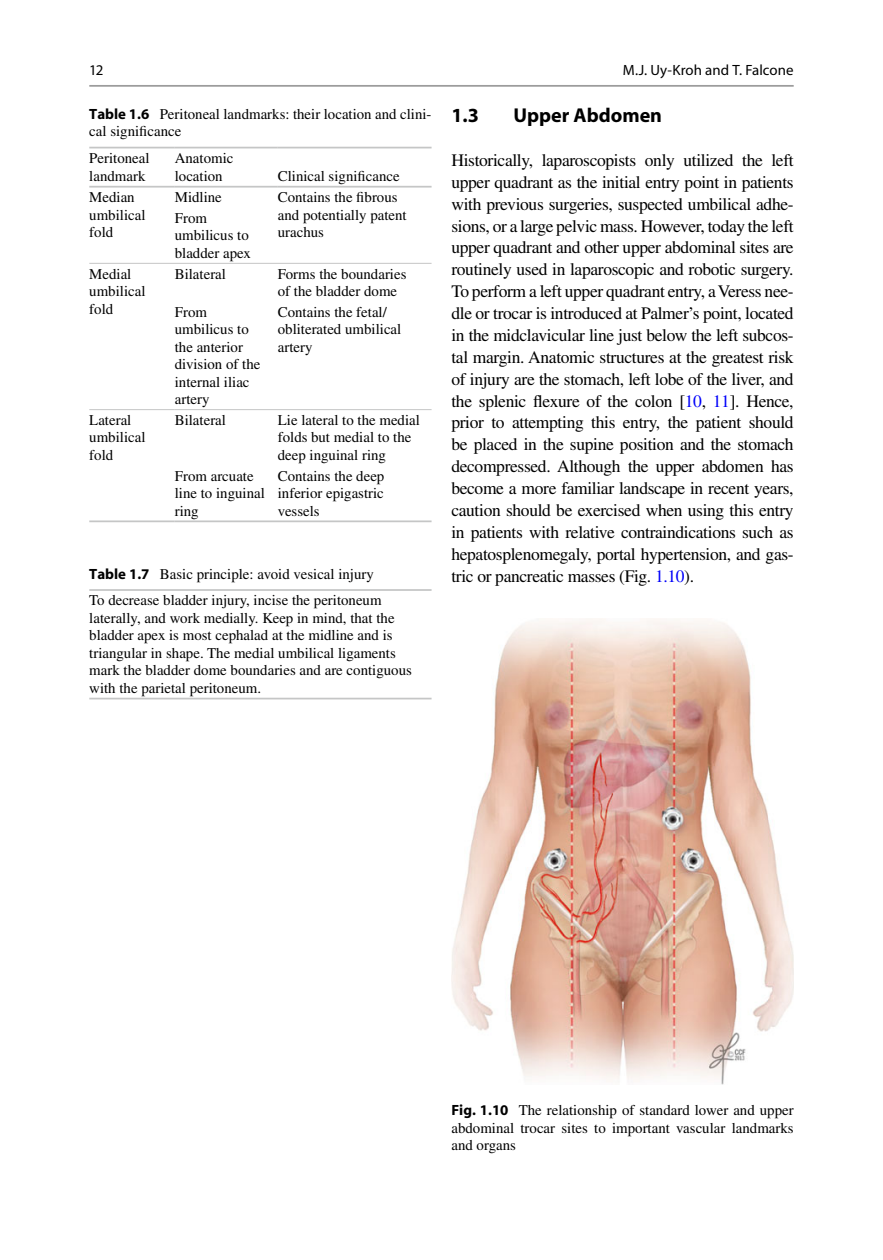
<style>
.page{position:relative;width:883px;height:1260px;background:#fff}
.page>*{position:absolute;margin:0;border:0;box-sizing:border-box;transform-origin:0 0}
.t1{font:700 20.12px "Myriad";color:#000}
.t2{font:17.5px/21.9px "Times";letter-spacing:-.02em;color:#000;text-align:justify}
.t3{font:14.88px/17.5px "Times";color:#000}
.t4{font:14.88px "Myriad";letter-spacing:.01em;color:#000}
.s1{font-family:"Myriad";font-weight:700}
.s2{color:#0000fa}
</style>
<div class="page">
<img style="left:451px;top:619px;width:343px;height:465px">
<hr style="left:89px;top:147px;width:86px;height:1px;background:#c5c6c6">
<hr style="left:89px;top:186px;width:86px;height:2px;background:#c5c6c6">
<hr style="left:175px;top:147px;width:103px;height:1px;background:#c5c6c6">
<hr style="left:175px;top:186px;width:103px;height:2px;background:#c5c6c6">
<hr style="left:278px;top:147px;width:154px;height:1px;background:#c5c6c6">
<hr style="left:278px;top:186px;width:154px;height:2px;background:#c5c6c6">
<hr style="left:89px;top:263px;width:343px;height:1px;background:#c5c6c6">
<hr style="left:175px;top:409px;width:257px;height:1px;background:#c5c6c6">
<hr style="left:175px;top:520px;width:257px;height:2px;background:#c5c6c6">
<hr style="left:89px;top:409px;width:86px;height:1px;background:#c5c6c6">
<hr style="left:89px;top:520px;width:86px;height:2px;background:#c5c6c6">
<hr style="left:89px;top:698px;width:343px;height:1px;background:#c5c6c6">
<hr style="left:89px;top:589px;width:343px;height:2px;background:#c5c6c6">
<hr style="left:89px;top:85px;width:705px;height:2px;background:#9c9c9c">
<p class="t4" style="left:89px;top:64px;width:16px">12</p>
<p class="t3" style="left:89px;top:106px;width:344px"><span class="s1">Table 1.6</span> Peritoneal landmarks: their location and clini&shy;cal significance</p>
<p class="t3" style="left:89px;top:151px;width:62px">Peritoneal landmark</p>
<p class="t3" style="left:175px;top:151px;width:60px">Anatomic location</p>
<p class="t3" style="left:278px;top:169px;width:123px">Clinical significance</p>
<p class="t3" style="left:89px;top:190px;width:58px">Median umbilical fold</p>
<p class="t3" style="left:175px;top:190px;width:49px">Midline</p>
<p class="t3" style="left:278px;top:190px;width:130px">Contains the fibrous and potentially patent urachus</p>
<p class="t3" style="left:175px;top:211px;width:78px">From umbilicus to bladder apex</p>
<p class="t3" style="left:89px;top:266px;width:58px">Medial umbilical fold</p>
<p class="t3" style="left:175px;top:266px;width:53px">Bilateral</p>
<p class="t3" style="left:278px;top:266px;width:130px">Forms the boundaries of the bladder dome</p>
<p class="t3" style="left:175px;top:304px;width:87px">From umbilicus to the anterior division of the internal iliac artery</p>
<p class="t3" style="left:278px;top:304px;width:125px">Contains the fetal/ obliterated umbilical artery</p>
<p class="t3" style="left:89px;top:413px;width:58px">Lateral umbilical fold</p>
<p class="t3" style="left:175px;top:413px;width:53px">Bilateral</p>
<p class="t3" style="left:278px;top:413px;width:144px">Lie lateral to the medial folds but medial to the deep inguinal ring</p>
<p class="t3" style="left:175px;top:468px;width:92px">From arcuate line to inguinal ring</p>
<p class="t3" style="left:278px;top:468px;width:108px;text-align:justify">Contains the deep inferior epigastric vessels</p>
<p class="t3" style="left:89px;top:562px;width:294px;line-height:26.6px"><span class="s1">Table 1.7</span> Basic principle: avoid vesical injury<br>To decrease bladder injury, incise the peritoneum</p>
<p class="t3" style="left:89px;top:610px;width:324px">laterally, and work medially. Keep in mind, that the bladder apex is most cephalad at the midline and is triangular in shape. The medial umbilical ligaments mark the bladder dome boundaries and are contiguous with the parietal peritoneum.</p>
<p class="t4" style="left:623px;top:64px;width:172px">M.J. Uy-Kroh and T. Falcone</p>
<h1 class="t1" style="left:451px;top:108px;width:29px">1.3</h1>
<h1 class="t1" style="left:513px;top:108px;width:150px">Upper Abdomen</h1>
<p class="t2" style="left:451px;top:151px;width:344px">Historically, laparoscopists only utilized the left upper quadrant as the initial entry point in patients with previous surgeries, suspected umbilical adhe&shy;sions, or a large pelvic mass. However, today the left upper quadrant and other upper abdominal sites are routinely used in laparoscopic and robotic surgery.<br>To perform a left upper quadrant entry, a Veress nee&shy;dle or trocar is introduced at Palmer’s point, located in the midclavicular line just below the left subcos&shy;tal margin. Anatomic structures at the greatest risk of injury are the stomach, left lobe of the liver, and the splenic flexure of the colon [ <span class="s2">10</span> , <span class="s2">11</span> ]. Hence, prior to attempting this entry, the patient should be placed in the supine position and the stomach decompressed. Although the upper abdomen has become a more familiar landscape in recent years, caution should be exercised when using this entry in patients with relative contraindications such as hepatosplenomegaly, portal hypertension, and gas&shy;tric or pancreatic masses (Fig. <span class="s2">1.10</span> ).</p>
<p class="t3" style="left:451px;top:1103px;width:344px;text-align:justify"><span class="s1">Fig. 1.10</span> The relationship of standard lower and upper abdominal trocar sites to important vascular landmarks and organs</p>
</div>
